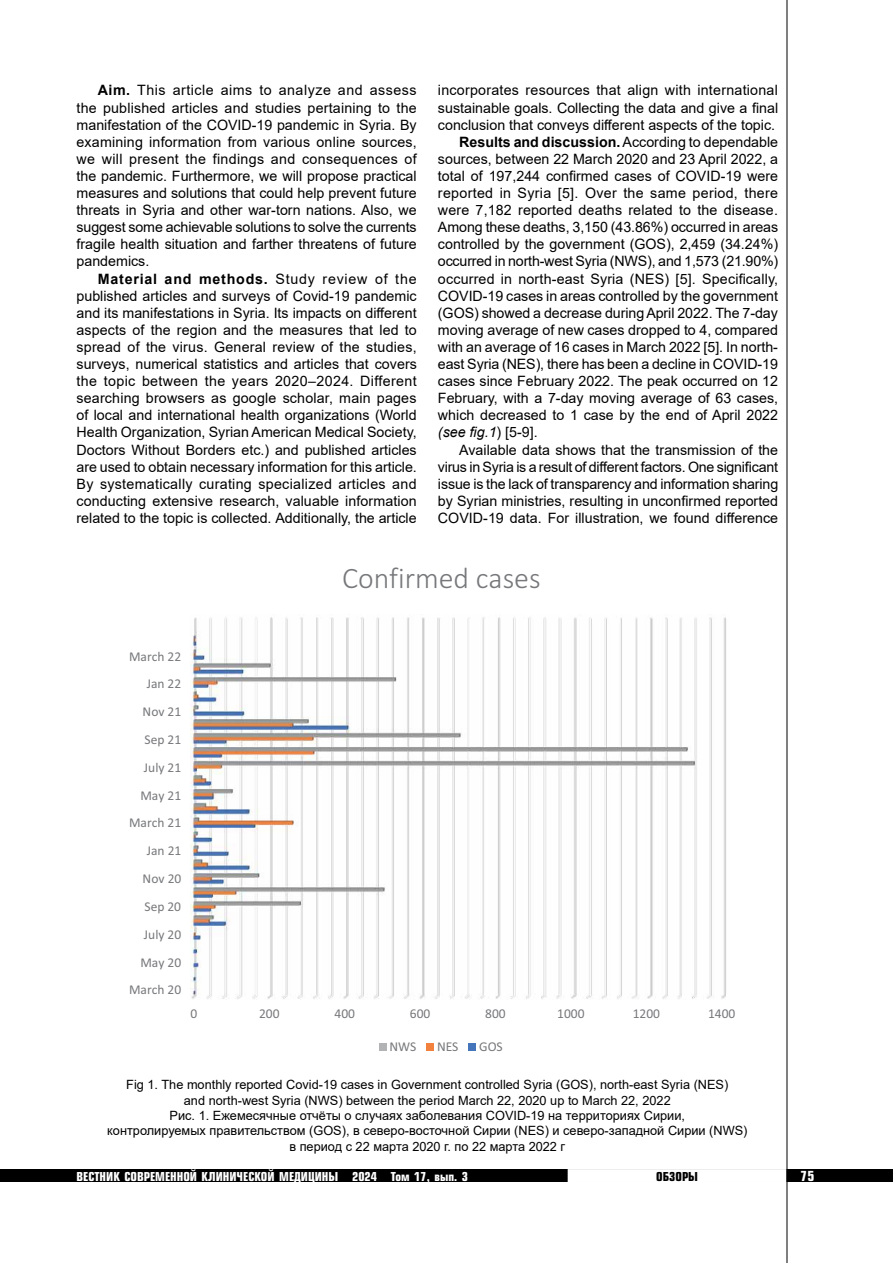
<style>
.page{position:relative;width:893px;height:1263px;background:#fff}
.page>*{position:absolute;margin:0;border:0;box-sizing:border-box;transform-origin:0 0}
.t1{font:300 30px "Calibri";color:#77787b}
.t2{font:14.25px/17.1px "Arial";color:#000;text-align:justify}
.t3{font:700 14.25px "Arial";color:#000}
.t4{font:14.25px "Arial";letter-spacing:.02em;color:#000}
.t5{font:italic 14.25px "Arial";color:#000}
.t6{font:13.5px "Calibri";color:#77787b}
.t7{font:700 13.5px "Europe Cond";color:#fff}
.t8{font:12.75px/15.3px "Arial";color:#000;text-align:center}
.t9{font:700 12px "Europe Cond";color:#fff}
.t10{font:700 12px "Europe Cond";color:#000}
.s1{font-weight:700}
.s2{font-weight:400}
.s3{font-style:normal}
</style>
<div class="page">
<div style="left:0;top:1169px;width:893px;height:13px;background:#000"></div>
<div style="left:568px;top:1169px;width:218px;height:13px;background:#fff;border:2px solid #fff"></div>
<hr style="left:787px;top:0;width:1px;height:1263px;background:#000">
<svg style="left:190px;top:617px;width:536px;height:434px"></svg>
<p class="t2" style="left:77px;top:82px;width:342px;text-indent:21px"><span class="s1">Aim.</span> This article aims to analyze and assess the published articles and studies pertaining to the manifestation of the COVID-19 pandemic in Syria. By examining information from various online sources, we will present the findings and consequences of the pandemic. Furthermore, we will propose practical measures and solutions that could help prevent future threats in Syria and other war-torn nations. Also, we suggest some achievable solutions to solve the currents fragile health situation and farther threatens of future pandemics.</p>
<p class="t2" style="left:77px;top:270px;width:342px;text-indent:21px"><span class="s1">Material and methods.</span> Study review of the published articles and surveys of Covid-19 pandemic and its manifestations in Syria. Its impacts on different aspects of the region and the measures that led to spread of the virus. General review of the studies, surveys, numerical statistics and articles that covers the topic between the years 2020–2024. Different searching browsers as google scholar, main pages of local and international health organizations (World Health Organization, Syrian American Medical Society, Doctors Without Borders etc.) and published articles are used to obtain necessary information for this article.<br>By systematically curating specialized articles and conducting extensive research, valuable information related to the topic is collected. Additionally, the article</p>
<p class="t2" style="left:438px;top:82px;width:341px">incorporates resources that align with international</p>
<p class="t2" style="left:438px;top:99px;width:342px">sustainable goals. Collecting the data and give a final</p>
<p class="t2" style="left:438px;top:116px;width:339px">conclusion that conveys different aspects of the topic.</p>
<p class="t3" style="left:459px;top:132px;width:320px">Results and discussion. <span class="s2">According to dependable</span></p>
<p class="t2" style="left:438px;top:150px;width:342px">sources, between 22 March 2020 and 23 April 2022, a</p>
<p class="t2" style="left:438px;top:167px;width:342px">total of 197,244 confirmed cases of COVID-19 were</p>
<p class="t4" style="left:438px;top:183px;width:342px">reported in Syria [5]. Over the same period, there</p>
<p class="t2" style="left:438px;top:201px;width:341px">were 7,182 reported deaths related to the disease.</p>
<p class="t2" style="left:438px;top:219px;width:342px">Among these deaths, 3,150 (43.86%) occurred in areas</p>
<p class="t2" style="left:438px;top:236px;width:342px">controlled by the government (GOS), 2,459 (34.24%)</p>
<p class="t2" style="left:438px;top:253px;width:342px">occurred in north-west Syria (NWS), and 1,573 (21.90%)</p>
<p class="t2" style="left:438px;top:270px;width:342px">occurred in north-east Syria (NES) [5]. Specifically,</p>
<p class="t2" style="left:438px;top:287px;width:342px">COVID-19 cases in areas controlled by the government</p>
<p class="t2" style="left:438px;top:304px;width:341px">(GOS) showed a decrease during April 2022. The 7-day</p>
<p class="t2" style="left:438px;top:321px;width:342px">moving average of new cases dropped to 4, compared</p>
<p class="t2" style="left:438px;top:338px;width:342px">with an average of 16 cases in March 2022 [5]. In north-</p>
<p class="t2" style="left:438px;top:355px;width:341px">east Syria (NES), there has been a decline in COVID-19</p>
<p class="t2" style="left:438px;top:372px;width:342px">cases since February 2022. The peak occurred on 12</p>
<p class="t2" style="left:438px;top:390px;width:342px">February, with a 7-day moving average of 63 cases,</p>
<p class="t2" style="left:438px;top:407px;width:342px">which decreased to 1 case by the end of April 2022</p>
<p class="t5" style="left:438px;top:423px;width:101px">(see fig.1<span class="s3">) [5-9].</span></p>
<p class="t2" style="left:459px;top:441px;width:320px">Available data shows that the transmission of the</p>
<p class="t2" style="left:438px;top:458px;width:341px">virus in Syria is a result of different factors. One significant</p>
<p class="t2" style="left:438px;top:475px;width:342px">issue is the lack of transparency and information sharing</p>
<p class="t2" style="left:438px;top:492px;width:342px">by Syrian ministries, resulting in unconfirmed reported</p>
<p class="t2" style="left:438px;top:509px;width:342px">COVID-19 data. For illustration, we found difference</p>
<h1 class="t1" style="left:342px;top:559px;width:200px">Confirmed cases</h1>
<p class="t6" style="left:129px;top:647px;width:54px">March 22</p>
<p class="t6" style="left:147px;top:674px;width:36px">Jan 22</p>
<p class="t6" style="left:143px;top:702px;width:40px">Nov 21</p>
<p class="t6" style="left:145px;top:730px;width:38px">Sep 21</p>
<p class="t6" style="left:144px;top:758px;width:39px">July 21</p>
<p class="t6" style="left:140px;top:786px;width:42px">May 21</p>
<p class="t6" style="left:129px;top:814px;width:54px">March 21</p>
<p class="t6" style="left:147px;top:841px;width:36px">Jan 21</p>
<p class="t6" style="left:143px;top:869px;width:40px">Nov 20</p>
<p class="t6" style="left:145px;top:897px;width:38px">Sep 20</p>
<p class="t6" style="left:144px;top:925px;width:39px">July 20</p>
<p class="t6" style="left:140px;top:953px;width:42px">May 20</p>
<p class="t6" style="left:129px;top:980px;width:54px">March 20</p>
<p class="t6" style="left:190px;top:1004px;width:8px">0</p>
<p class="t6" style="left:259px;top:1004px;width:22px">200</p>
<p class="t6" style="left:334px;top:1004px;width:22px">400</p>
<p class="t6" style="left:410px;top:1004px;width:22px">600</p>
<p class="t6" style="left:485px;top:1004px;width:22px">800</p>
<p class="t6" style="left:557px;top:1004px;width:29px">1000</p>
<p class="t6" style="left:633px;top:1004px;width:29px">1200</p>
<p class="t6" style="left:708px;top:1004px;width:29px">1400</p>
<p class="t6" style="left:389px;top:1037px;width:28px">NWS</p>
<p class="t6" style="left:437px;top:1037px;width:23px">NES</p>
<p class="t6" style="left:479px;top:1037px;width:25px">GOS</p>
<p class="t8" style="left:107px;top:1077px;width:642px">Fig 1. The monthly reported Covid-19 cases in Government controlled Syria (GOS), north-east Syria (NES)<br>and north-west Syria (NWS) between the period March 22, 2020 up to March 22, 2022<br>Рис. 1. Ежемесячные отчёты о случаях заболевания COVID-19 на территориях Сирии,<br>контролируемых правительством (GOS), в северо-восточной Сирии (NES) и северо-западной Сирии (NWS) в период с 22 марта 2020 г. по 22 марта 2022 г</p>
<p class="t9" style="left:77px;top:1168px;width:393px">ВЕСТНИК СОВРЕМЕННОЙ КЛИНИЧЕСКОЙ МЕДИЦИНЫ 2024 Том 17, вып. 3</p>
<p class="t10" style="left:656px;top:1168px;width:43px">ОБЗОРЫ</p>
<p class="t7" style="left:801px;top:1167px;width:15px">75</p>
</div>
